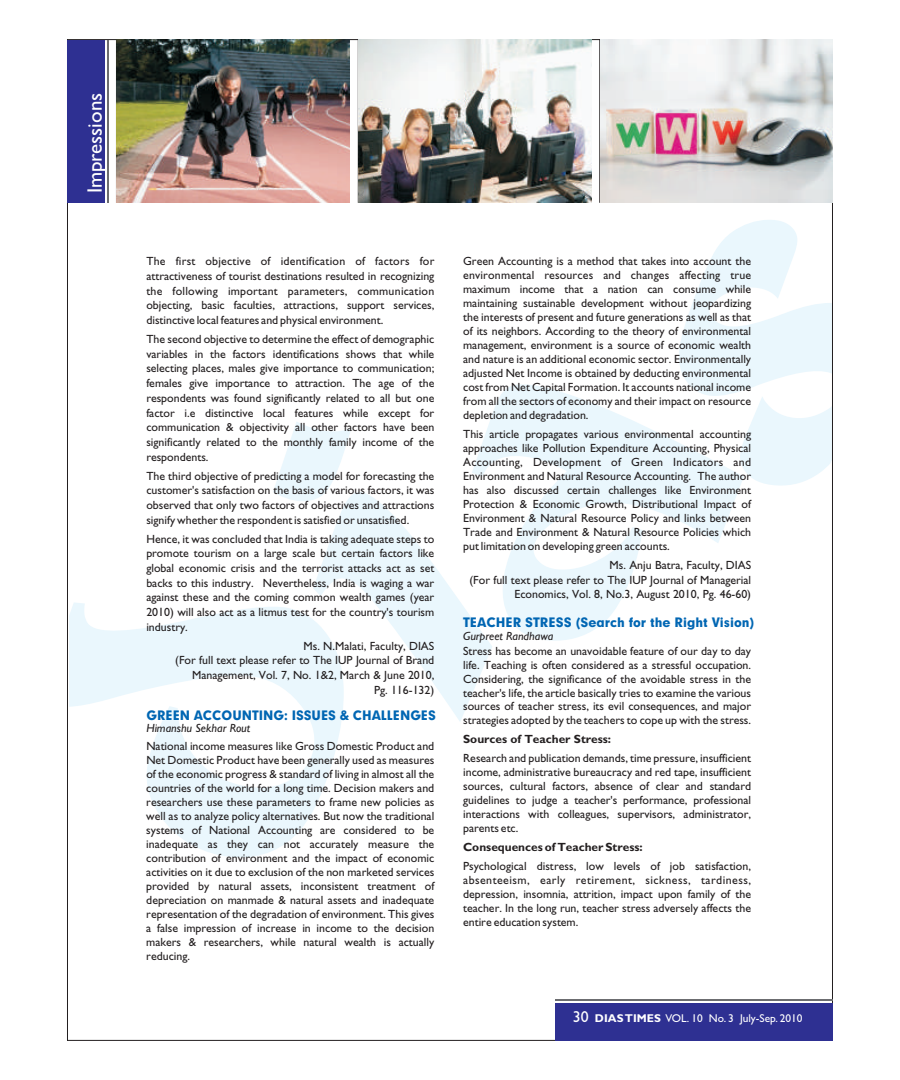
<style>
.page{position:relative;width:900px;height:1080px;background:#fff}
.page>*{position:absolute;margin:0;border:0;box-sizing:border-box;transform-origin:0 0}
.t1{font:20.88px "Gill Sans";color:#fff}
.t2{font:900 12.5px "Geometrix";color:#0166b3}
.t3{font:11.88px/14px "Gill Sans";color:#231f20;text-align:justify}
.t4{font:700 11.88px "Gill Sans";color:#231f20}
.t5{font:italic 11.88px "Gill Sans";color:#231f20}
.t6{font:11.38px "Gill Sans";color:#fff}
.s1{font-size:15.75px}
.s2{font-weight:700}
</style>
<div class="page">
<svg style="left:69px;top:220px;width:762px;height:638px"></svg>
<div style="left:68px;top:40px;width:37px;height:162px;background:#2e3092"></div>
<hr style="left:108px;top:40px;width:1px;height:163px;background:#6c6d70">
<hr style="left:555px;top:999px;width:278px;height:1px;background:#6c6d70">
<div style="left:555px;top:1003px;width:277px;height:37px;background:#2e3092"></div>
<img style="left:117px;top:40px;width:232px;height:162px">
<img style="left:359px;top:40px;width:232px;height:162px">
<img style="left:600px;top:40px;width:232px;height:162px">
<h1 class="t1" style="left:87px;top:193px;width:102px;rotate:-90deg">Impressions</h1>
<p class="t3" style="left:146px;top:255px;width:290px;line-height:14.8px">The first objective of identification of factors for attractiveness of tourist destinations resulted in recognizing the following important parameters, communication objecting, basic faculties, attractions, support services, distinctive local features and physical environment.</p>
<p class="t3" style="left:146px;top:333px;width:290px;line-height:14.8px">The second objective to determine the effect of demographic variables in the factors identifications shows that while selecting places, males give importance to communication; females give importance to attraction. The age of the respondents was found significantly related to all but one factor i.e distinctive local features while except for communication &amp; objectivity all other factors have been significantly related to the monthly family income of the respondents.</p>
<p class="t3" style="left:146px;top:469px;width:290px;line-height:14.8px">The third objective of predicting a model for forecasting the customer's satisfaction on the basis of various factors, it was observed that only two factors of objectives and attractions signify whether the respondent is satisfied or unsatisfied.</p>
<p class="t3" style="left:146px;top:532px;width:290px;line-height:14.8px">Hence, it was concluded that India is taking adequate steps to promote tourism on a large scale but certain factors like global economic crisis and the terrorist attacks act as set backs to this industry. Nevertheless, India is waging a war against these and the coming common wealth games (year 2010) will also act as a litmus test for the country's tourism industry.</p>
<p class="t3" style="left:175px;top:640px;width:261px;line-height:14.8px;text-align:right">Ms. N.Malati, Faculty, DIAS<br>(For full text please refer to The IUP Journal of Brand Management, Vol. 7, No. 1&amp;2, March &amp; June 2010,<br>Pg. 116-132)</p>
<p class="t2" style="left:146px;top:710px;width:291px">GREEN ACCOUNTING: ISSUES &amp; CHALLENGES</p>
<p class="t5" style="left:146px;top:724px;width:105px">Himanshu Sekhar Rout</p>
<p class="t3" style="left:146px;top:741px;width:290px">National income measures like Gross Domestic Product and Net Domestic Product have been generally used as measures of the economic progress &amp; standard of living in almost all the countries of the world for a long time. Decision makers and researchers use these parameters to frame new policies as well as to analyze policy alternatives. But now the traditional systems of National Accounting are considered to be inadequate as they can not accurately measure the contribution of environment and the impact of economic activities on it due to exclusion of the non marketed services provided by natural assets, inconsistent treatment of depreciation on manmade &amp; natural assets and inadequate representation of the degradation of environment. This gives a false impression of increase in income to the decision makers &amp; researchers, while natural wealth is actually reducing.</p>
<p class="t3" style="left:463px;top:256px;width:290px">Green Accounting is a method that takes into account the environmental resources and changes affecting true maximum income that a nation can consume while maintaining sustainable development without jeopardizing the interests of present and future generations as well as that of its neighbors. According to the theory of environmental management, environment is a source of economic wealth and nature is an additional economic sector. Environmentally adjusted Net Income is obtained by deducting environmental cost from Net Capital Formation. It accounts national income from all the sectors of economy and their impact on resource depletion and degradation.</p>
<p class="t3" style="left:463px;top:429px;width:290px">This article propagates various environmental accounting approaches like Pollution Expenditure Accounting, Physical Accounting, Development of Green Indicators and Environment and Natural Resource Accounting. The author has also discussed certain challenges like Environment Protection &amp; Economic Growth, Distributional Impact of Environment &amp; Natural Resource Policy and links between Trade and Environment &amp; Natural Resource Policies which put limitation on developing green accounts.</p>
<p class="t3" style="left:469px;top:559px;width:283px;line-height:14.4px;text-align:right">Ms. Anju Batra, Faculty, DIAS<br>(For full text please refer to The IUP Journal of Managerial<br>Economics, Vol. 8, No.3, August 2010, Pg. 46-60)</p>
<p class="t2" style="left:463px;top:617px;width:293px">TEACHER STRESS (Search for the Right Vision)</p>
<p class="t5" style="left:463px;top:632px;width:92px">Gurpreet Randhawa</p>
<p class="t3" style="left:463px;top:645px;width:290px">Stress has become an unavoidable feature of our day to day life. Teaching is often considered as a stressful occupation.<br>Considering, the significance of the avoidable stress in the teacher's life, the article basically tries to examine the various sources of teacher stress, its evil consequences, and major strategies adopted by the teachers to cope up with the stress.</p>
<p class="t4" style="left:463px;top:735px;width:149px">Sources of Teacher Stress:</p>
<p class="t3" style="left:463px;top:753px;width:290px">Research and publication demands, time pressure, insufficient income, administrative bureaucracy and red tape, insufficient sources, cultural factors, absence of clear and standard guidelines to judge a teacher's performance, professional interactions with colleagues, supervisors, administrator, parents etc.</p>
<p class="t4" style="left:463px;top:843px;width:181px">Consequences of Teacher Stress:</p>
<p class="t3" style="left:463px;top:860px;width:290px">Psychological distress, low levels of job satisfaction, absenteeism, early retirement, sickness, tardiness, depression, insomnia, attrition, impact upon family of the teacher. In the long run, teacher stress adversely affects the entire education system.</p>
<p class="t6" style="left:573px;top:1015px;width:231px"><span class="s1">30</span> <span class="s2">DIAS TIMES</span> VOL. 10 No. 3 July-Sep. 2010</p>
</div>
